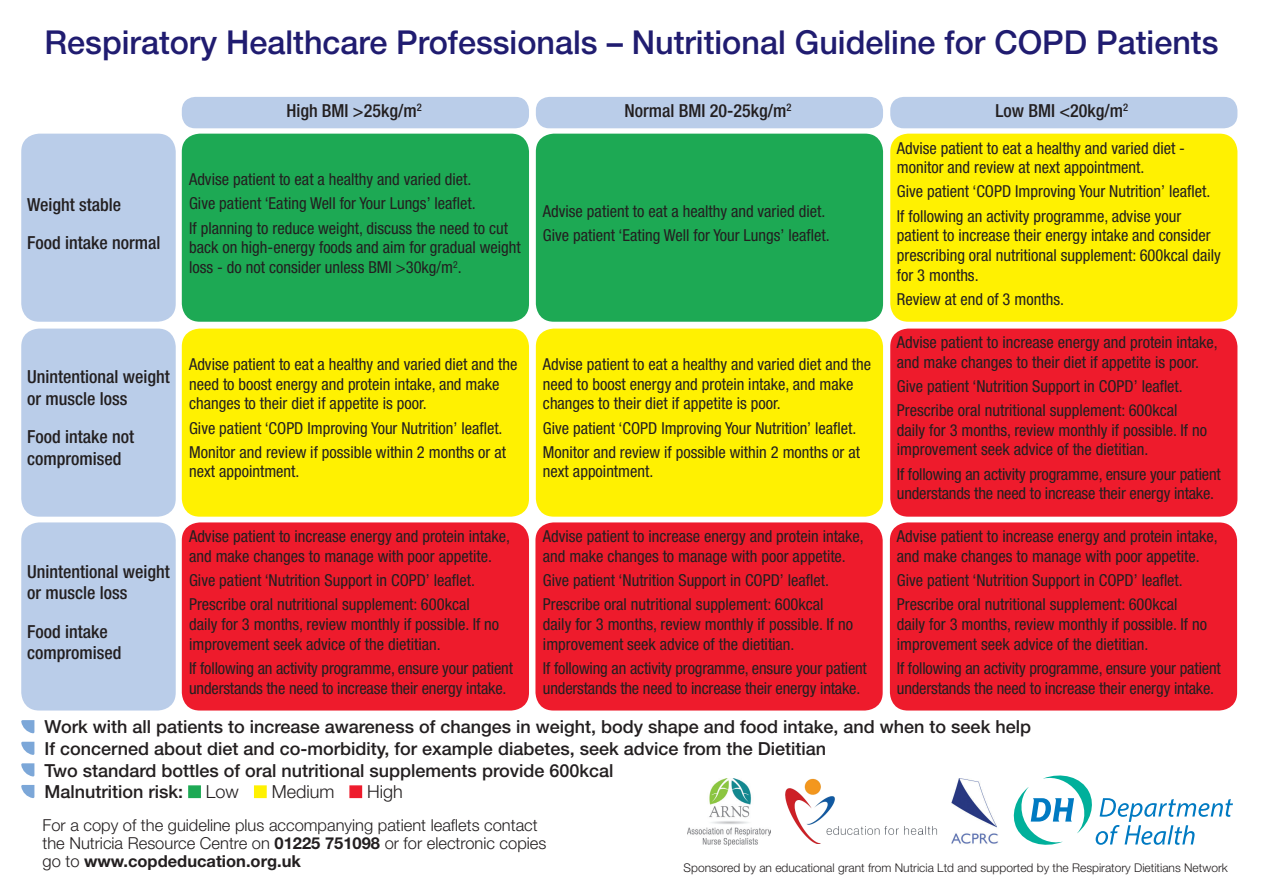
<style>
.page{position:relative;width:1263px;height:893px;background:#fff}
.page>*{position:absolute;margin:0;border:0;box-sizing:border-box;transform-origin:0 0}
.t1{font:500 33px "Helvetica Neue LT Std";color:#201c70}
.t2{font:500 18px "Helvetica Neue LT Std";color:#231f20}
.t3{font:500 condensed 18px/21.6px "Helvetica Neue LT Std";color:#231f20}
.t4{font:300 18px "Helvetica Neue LT Std";color:#231f20}
.t5{font:condensed 16.5px/19.8px "Helvetica Neue LT Std";color:#231f20}
.t6{font:300 16.5px/18px "Helvetica Neue LT Std";color:#231f20}
.t7{font:300 12px "Helvetica Neue LT Std";color:#231f20}
.s1{font-weight:700}
</style>
<div class="page">
<div style="left:182px;top:97px;width:347px;height:31px;background:#bacde9;border-radius:14px"></div>
<div style="left:182px;top:134px;width:347px;height:188px;background:#1da954;border-radius:18px"></div>
<div style="left:536px;top:134px;width:347px;height:188px;background:#1da954;border-radius:18px"></div>
<div style="left:890px;top:134px;width:347px;height:188px;background:#fff101;border-radius:18px"></div>
<div style="left:182px;top:329px;width:347px;height:188px;background:#fff101;border-radius:18px"></div>
<div style="left:536px;top:329px;width:347px;height:188px;background:#fff101;border-radius:18px"></div>
<div style="left:890px;top:329px;width:347px;height:188px;background:#ee1b2c;border-radius:18px"></div>
<div style="left:182px;top:522px;width:347px;height:188px;background:#ee1b2c;border-radius:18px"></div>
<div style="left:535px;top:522px;width:348px;height:188px;background:#ee1b2c;border-radius:18px"></div>
<div style="left:890px;top:522px;width:347px;height:188px;background:#ee1b2c;border-radius:18px"></div>
<div style="left:536px;top:97px;width:347px;height:31px;background:#bacde9;border-radius:14px"></div>
<div style="left:890px;top:97px;width:347px;height:31px;background:#bacde9;border-radius:14px"></div>
<div style="left:21px;top:134px;width:155px;height:188px;background:#bacde9;border-radius:18px"></div>
<div style="left:21px;top:329px;width:155px;height:188px;background:#bacde9;border-radius:18px"></div>
<div style="left:21px;top:522px;width:155px;height:188px;background:#bacde9;border-radius:18px"></div>
<svg style="left:21px;top:720px;width:13px;height:13px"></svg>
<svg style="left:21px;top:742px;width:13px;height:13px"></svg>
<svg style="left:21px;top:763px;width:13px;height:13px"></svg>
<svg style="left:21px;top:785px;width:13px;height:13px"></svg>
<div style="left:188px;top:785px;width:13px;height:13px;background:#1da954;border:2px solid #1da954"></div>
<div style="left:254px;top:785px;width:13px;height:13px;background:#fff101;border:2px solid #fff101"></div>
<div style="left:349px;top:785px;width:13px;height:13px;background:#ee1b2c;border:2px solid #ee1b2c"></div>
<img style="left:952px;top:778px;width:46px;height:66px">
<img style="left:785px;top:778px;width:153px;height:66px">
<svg style="left:1013px;top:775px;width:220px;height:70px"></svg>
<img style="left:687px;top:778px;width:84px;height:67px">
<p class="t1" style="left:45px;top:23px;width:1175px">Respiratory Healthcare Professionals – Nutritional Guideline for COPD Patients</p>
<p class="t3" style="left:27px;top:193px;width:95px">Weight stable</p>
<p class="t3" style="left:27px;top:232px;width:135px">Food intake normal</p>
<p class="t3" style="left:27px;top:366px;width:144px">Unintentional weight or muscle loss</p>
<p class="t3" style="left:27px;top:426px;width:108px">Food intake not compromised</p>
<p class="t3" style="left:286px;top:99px;width:137px">High BMI &gt;25kg/m<sup>2</sup></p>
<p class="t3" style="left:624px;top:99px;width:169px">Normal BMI 20-25kg/m<sup>2</sup></p>
<p class="t3" style="left:995px;top:99px;width:134px">Low BMI &lt;20kg/m<sup>2</sup></p>
<p class="t5" style="left:189px;top:170px;width:284px">Advise patient to eat a healthy and varied diet.</p>
<p class="t5" style="left:189px;top:194px;width:288px">Give patient ‘Eating Well for Your Lungs’ leaflet.</p>
<p class="t5" style="left:189px;top:218px;width:333px">If planning to reduce weight, discuss the need to cut back on high-energy foods and aim for gradual weight loss - do not consider unless BMI &gt;30kg/m<sup>2</sup>.</p>
<p class="t5" style="left:543px;top:201px;width:284px">Advise patient to eat a healthy and varied diet.</p>
<p class="t5" style="left:543px;top:225px;width:288px">Give patient ‘Eating Well for Your Lungs’ leaflet.</p>
<p class="t5" style="left:189px;top:354px;width:330px">Advise patient to eat a healthy and varied diet and the need to boost energy and protein intake, and make changes to their diet if appetite is poor.</p>
<p class="t5" style="left:189px;top:418px;width:315px">Give patient ‘COPD Improving Your Nutrition’ leaflet.</p>
<p class="t5" style="left:189px;top:442px;width:319px">Monitor and review if possible within 2 months or at next appointment.</p>
<p class="t5" style="left:543px;top:354px;width:330px">Advise patient to eat a healthy and varied diet and the need to boost energy and protein intake, and make changes to their diet if appetite is poor.</p>
<p class="t5" style="left:543px;top:418px;width:315px">Give patient ‘COPD Improving Your Nutrition’ leaflet.</p>
<p class="t5" style="left:543px;top:442px;width:319px">Monitor and review if possible within 2 months or at next appointment.</p>
<p class="t5" style="left:897px;top:138px;width:290px">Advise patient to eat a healthy and varied diet - monitor and review at next appointment.</p>
<p class="t5" style="left:897px;top:182px;width:315px">Give patient ‘COPD Improving Your Nutrition’ leaflet.</p>
<p class="t5" style="left:897px;top:206px;width:325px">If following an activity programme, advise your patient to increase their energy intake and consider prescribing oral nutritional supplement: 600kcal daily for 3 months.</p>
<p class="t5" style="left:897px;top:289px;width:169px">Review at end of 3 months.</p>
<p class="t5" style="left:897px;top:332px;width:322px">Advise patient to increase energy and protein intake, and make changes to their diet if appetite is poor.</p>
<p class="t5" style="left:897px;top:376px;width:287px">Give patient ‘Nutrition Support in COPD’ leaflet.</p>
<p class="t5" style="left:897px;top:400px;width:312px">Prescribe oral nutritional supplement: 600kcal daily for 3 months, review monthly if possible. If no improvement seek advice of the dietitian.</p>
<p class="t5" style="left:897px;top:464px;width:325px">If following an activity programme, ensure your patient understands the need to increase their energy intake.</p>
<p class="t5" style="left:897px;top:526px;width:322px">Advise patient to increase energy and protein intake, and make changes to manage with poor appetite.</p>
<p class="t5" style="left:897px;top:570px;width:287px">Give patient ‘Nutrition Support in COPD’ leaflet.</p>
<p class="t5" style="left:897px;top:594px;width:312px">Prescribe oral nutritional supplement: 600kcal daily for 3 months, review monthly if possible. If no improvement seek advice of the dietitian.</p>
<p class="t5" style="left:897px;top:658px;width:325px">If following an activity programme, ensure your patient understands the need to increase their energy intake.</p>
<p class="t2" style="left:44px;top:716px;width:988px">Work with all patients to increase awareness of changes in weight, body shape and food intake, and when to seek help</p>
<p class="t2" style="left:44px;top:738px;width:783px">If concerned about diet and co-morbidity, for example diabetes, seek advice from the Dietitian</p>
<p class="t2" style="left:44px;top:759px;width:570px">Two standard bottles of oral nutritional supplements provide 600kcal</p>
<p class="t2" style="left:44px;top:781px;width:140px">Malnutrition risk:</p>
<p class="t4" style="left:206px;top:781px;width:35px">Low</p>
<p class="t4" style="left:272px;top:781px;width:64px">Medium</p>
<p class="t4" style="left:367px;top:781px;width:37px">High</p>
<p class="t6" style="left:43px;top:815px;width:505px">For a copy of the guideline plus accompanying patient leaflets contact the Nutricia Resource Centre on <span class="s1">01225 751098</span> or for electronic copies go to <span class="s1">www.copdeducation.org.uk</span></p>
<p class="t5" style="left:189px;top:526px;width:322px">Advise patient to increase energy and protein intake, and make changes to manage with poor appetite.</p>
<p class="t5" style="left:189px;top:570px;width:287px">Give patient ‘Nutrition Support in COPD’ leaflet.</p>
<p class="t5" style="left:189px;top:594px;width:312px">Prescribe oral nutritional supplement: 600kcal daily for 3 months, review monthly if possible. If no improvement seek advice of the dietitian.</p>
<p class="t5" style="left:189px;top:658px;width:325px">If following an activity programme, ensure your patient understands the need to increase their energy intake.</p>
<p class="t5" style="left:543px;top:526px;width:322px">Advise patient to increase energy and protein intake, and make changes to manage with poor appetite.</p>
<p class="t5" style="left:543px;top:570px;width:287px">Give patient ‘Nutrition Support in COPD’ leaflet.</p>
<p class="t5" style="left:543px;top:594px;width:312px">Prescribe oral nutritional supplement: 600kcal daily for 3 months, review monthly if possible. If no improvement seek advice of the dietitian.</p>
<p class="t5" style="left:543px;top:658px;width:325px">If following an activity programme, ensure your patient understands the need to increase their energy intake.</p>
<p class="t3" style="left:27px;top:560px;width:144px">Unintentional weight or muscle loss</p>
<p class="t3" style="left:27px;top:620px;width:96px">Food intake compromised</p>
<p class="t7" style="left:684px;top:860px;width:546px">Sponsored by an educational grant from Nutricia Ltd and supported by the Respiratory Dietitians Network</p>
</div>
